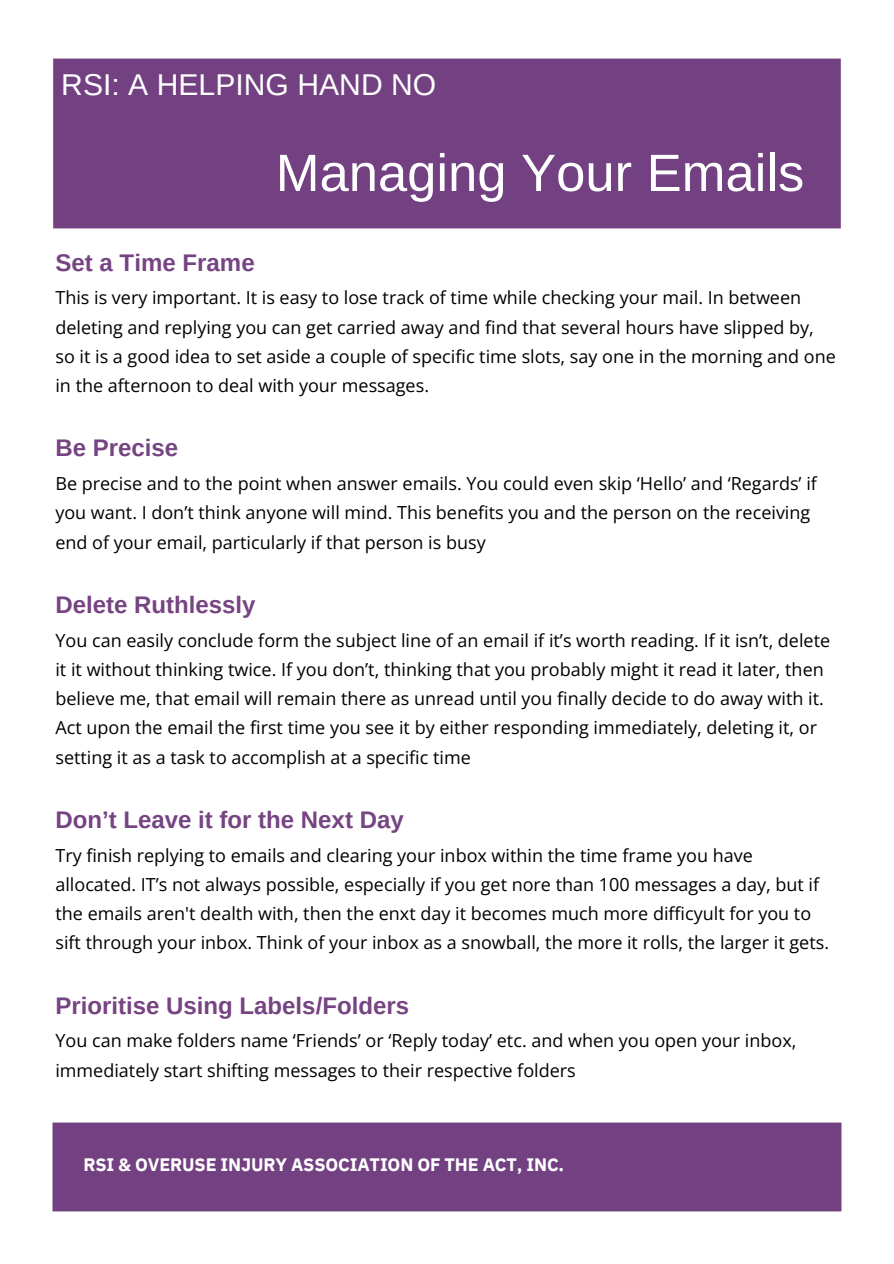
<style>
.page{position:relative;width:894px;height:1264px;background:#fff}
.page>*{position:absolute;margin:0;border:0;box-sizing:border-box;transform-origin:0 0}
.t1{font:52.5px "Arimo";color:#fff}
.t2{font:30px "Arimo";color:#fff}
.t3{font:30px "IBM Plex Sans Cond";color:#fff}
.t4{font:700 24px "Arimo";color:#764482}
.t5{font:24px "IBM Plex Sans Cond";letter-spacing:-.025em;color:#fff}
.t6{font:18px/29.2px "Open Sans";color:#000}
.t7{font:700 18px "IBM Plex Sans";letter-spacing:-.01em;color:#fff}
</style>
<div class="page">
<div style="left:52px;top:1122px;width:790px;height:90px;background:#734182"></div>
<div style="left:53px;top:58px;width:788px;height:171px;background:#734182"></div>
<h1 class="t3" style="left:58px;top:48px;width:73px">RSI: A</h1>
<p class="t5" style="left:134px;top:56px;width:150px">HELPING HAND</p>
<h2 class="t3" style="left:288px;top:48px;width:43px">N.4</h2>
<h2 class="t5" style="left:307px;top:56px;width:17px">O</h2>
<p class="t2" style="left:61px;top:68px;width:401px">RSI: A HELPING HAND NO.4</p>
<p class="t1" style="left:276px;top:143px;width:530px">Managing Your Emails</p>
<h2 class="t4" style="left:55px;top:249px;width:201px">Set a Time Frame</h2>
<p class="t6" style="left:55px;top:283px;width:781px">This is very important. It is easy to lose track of time while checking your mail. In between deleting and replying you can get carried away and find that several hours have slipped by, so it is a good idea to set aside a couple of specific time slots, say one in the morning and one in the afternoon to deal with your messages.</p>
<h3 class="t4" style="left:55px;top:434px;width:124px">Be Precise</h3>
<p class="t6" style="left:55px;top:468px;width:762px">Be precise and to the point when answer emails. You could even skip ‘Hello’ and ‘Regards’ if you want. I don’t think anyone will mind. This benefits you and the person on the receiving end of your email, particularly if that person is busy</p>
<p class="t4" style="left:55px;top:591px;width:202px">Delete Ruthlessly</p>
<p class="t6" style="left:55px;top:625px;width:776px">You can easily conclude form the subject line of an email if it’s worth reading. If it isn’t, delete it it without thinking twice. If you don’t, thinking that you probably might it read it later, then believe me, that email will remain there as unread until you finally decide to do away with it.<br>Act upon the email the first time you see it by either responding immediately, deleting it, or setting it as a task to accomplish at a specific time</p>
<p class="t4" style="left:55px;top:806px;width:349px">Don’t Leave it for the Next Day</p>
<p class="t6" style="left:55px;top:840px;width:774px">Try finish replying to emails and clearing your inbox within the time frame you have allocated. IT’s not always possible, especially if you get nore than 100 messages a day, but if the emails aren't dealth with, then the enxt day it becomes much more difficyult for you to sift through your inbox. Think of your inbox as a snowball, the more it rolls, the larger it gets.</p>
<p class="t4" style="left:55px;top:991px;width:355px">Prioritise Using Labels/Folders</p>
<p class="t6" style="left:55px;top:1025px;width:742px">You can make folders name ‘Friends’ or ‘Reply today’ etc. and when you open your inbox, immediately start shifting messages to their respective folders</p>
<p class="t7" style="left:83px;top:1152px;width:482px">RSI &amp; OVERUSE INJURY ASSOCIATION OF THE ACT, INC.</p>
</div>
